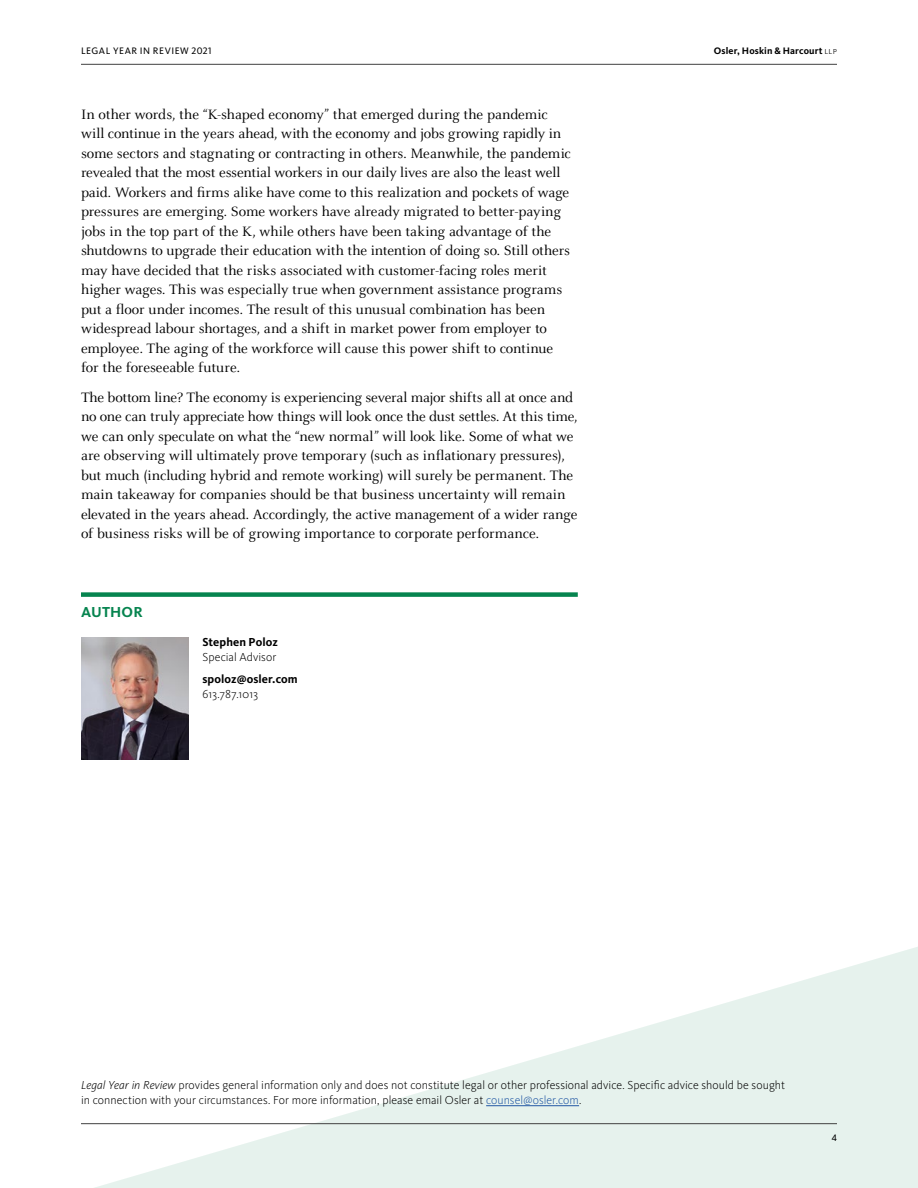
<style>
.page{position:relative;width:918px;height:1188px;background:#fff}
.page>*{position:absolute;margin:0;border:0;box-sizing:border-box;transform-origin:0 0}
.t1{font:15px/19.5px "Celeste OT";letter-spacing:-.005em;color:#000}
.t2{font:700 15px "Kievit Pro";letter-spacing:.01em;color:#06844f}
.t3{font:300 12px/15px "Kievit Pro";color:#000}
.t4{font:700 12px "Kievit Pro";letter-spacing:.005em;color:#000}
.t5{font:700 9.75px "Kievit Pro";letter-spacing:.015em;color:#000}
.t6{font:9.75px "Kievit Pro";letter-spacing:.055em;color:#000}
.s1{font-weight:300}
.s2{font-style:italic}
.s3{color:#2258a4}
</style>
<div class="page">
<svg style="left:81px;top:947px;width:837px;height:241px"></svg>
<hr style="left:81px;top:1123px;width:756px;height:1px;background:#414141">
<hr style="left:81px;top:64px;width:756px;height:1px;background:#414141">
<div style="left:81px;top:592px;width:497px;height:5px;background:#06844f"></div>
<img style="left:81px;top:637px;width:108px;height:122px">
<hr style="left:486px;top:1105px;width:93px;height:1px;background:#2258a4">
<p class="t6" style="left:81px;top:45px;width:132px">LEGAL YEAR IN REVIEW 2021</p>
<p class="t5" style="left:714px;top:45px;width:125px">Osler, Hoskin &amp; Harcourt <span class="s1">llp</span></p>
<p class="t1" style="left:81px;top:105px;width:491px">In other words, the “K-shaped economy” that emerged during the pandemic will continue in the years ahead, with the economy and jobs growing rapidly in some sectors and stagnating or contracting in others. Meanwhile, the pandemic revealed that the most essential workers in our daily lives are also the least well paid. Workers and firms alike have come to this realization and pockets of wage pressures are emerging. Some workers have already migrated to better-paying jobs in the top part of the K, while others have been taking advantage of the shutdowns to upgrade their education with the intention of doing so. Still others may have decided that the risks associated with customer-facing roles merit higher wages. This was especially true when government assistance programs put a floor under incomes. The result of this unusual combination has been widespread labour shortages, and a shift in market power from employer to employee. The aging of the workforce will cause this power shift to continue for the foreseeable future.</p>
<p class="t1" style="left:81px;top:387px;width:498px">The bottom line? The economy is experiencing several major shifts all at once and no one can truly appreciate how things will look once the dust settles. At this time, we can only speculate on what the “new normal” will look like. Some of what we are observing will ultimately prove temporary (such as inflationary pressures), but much (including hybrid and remote working) will surely be permanent. The main takeaway for companies should be that business uncertainty will remain elevated in the years ahead. Accordingly, the active management of a wider range of business risks will be of growing importance to corporate performance.</p>
<p class="t2" style="left:81px;top:603px;width:63px">AUTHOR</p>
<p class="t4" style="left:202px;top:635px;width:77px">Stephen Poloz</p>
<p class="t3" style="left:202px;top:650px;width:75px">Special Advisor</p>
<p class="t4" style="left:202px;top:672px;width:97px">spoloz@osler.com</p>
<p class="t3" style="left:202px;top:687px;width:57px">613.787.1013</p>
<p class="t3" style="left:81px;top:1077px;width:706px"><span class="s2">Legal Year in Review</span> provides general information only and does not constitute legal or other professional advice. Specific advice should be sought in connection with your circumstances. For more information, please email Osler at <span class="s3">counsel@osler.com</span>.</p>
<p class="t6" style="left:832px;top:1132px;width:7px">4</p>
</div>
